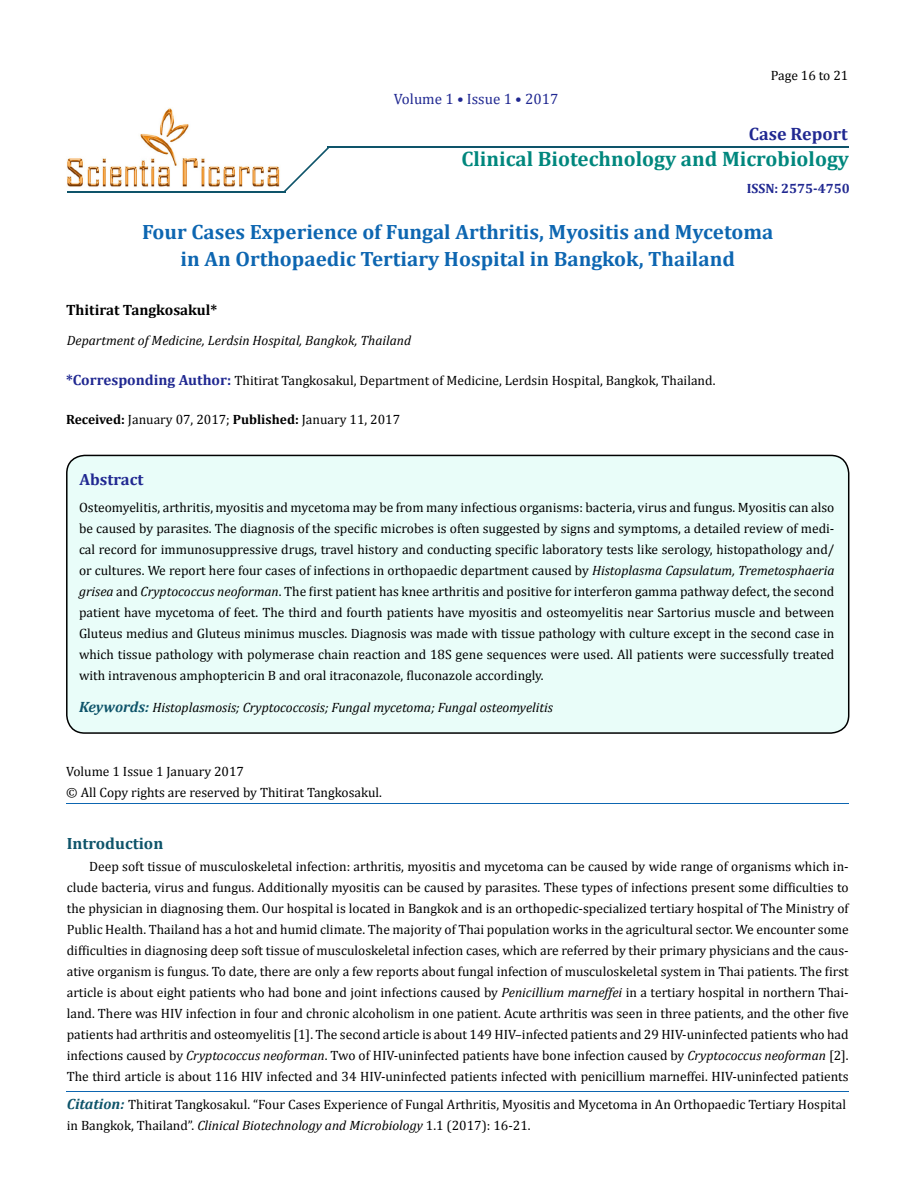
<style>
.page{position:relative;width:917px;height:1190px;background:#fff}
.page>*{position:absolute;margin:0;border:0;box-sizing:border-box;transform-origin:0 0}
.t1{font:700 21px "Cambria";color:#00877d}
.t2{font:700 20.85px/27px "Cambria";color:#0d66b1;text-align:center}
.t3{font:700 18px "Cambria";color:#202891}
.t4{font:700 16.35px "Cambria";color:#0e546a}
.t5{font:700 16.35px "Cambria";color:#202891}
.t6{font:700 15px "Cambria";color:#000}
.t7{font:15px "Cambria";color:#202891}
.t8{font:13.5px/21px "Cambria";color:#000;text-align:justify}
.t9{font:italic 13.5px "Cambria";color:#000}
.t10{font:700 13.5px "Cambria";color:#202891}
.s1{font-weight:700;font-size:14.85px;color:#202891}
.s2{font-weight:700}
.s3{font-style:italic}
.s4{font-weight:700;font-size:15px;color:#0e546a}
.s5{font-weight:700;font-style:italic;font-size:14.85px;color:#0e546a}
</style>
<div class="page">
<div style="left:67px;top:455px;width:781px;height:278px;background:#e9fdf9;border-radius:18px"></div>
<div style="left:66px;top:454px;width:783px;height:279px;border:2px solid #000;border-radius:18px"></div>
<hr style="left:327px;top:146px;width:521px;height:2px;background:#0e546a">
<hr style="left:67px;top:191px;width:218px;height:2px;background:#0e546a">
<svg style="left:284px;top:148px;width:45px;height:45px"></svg>
<hr style="left:67px;top:1091px;width:781px;height:1px;background:#0d66b1">
<img style="left:67px;top:108px;width:213px;height:79px">
<hr style="left:66px;top:803px;width:782px;height:1px;background:#0d66b1">
<p class="t7" style="left:394px;top:90px;width:166px">Volume 1 • Issue 1 • 2017</p>
<p class="t8" style="left:770px;top:64px;width:79px">Page 16 to 21</p>
<h3 class="t3" style="left:748px;top:123px;width:100px">Case Report</h3>
<h1 class="t1" style="left:461px;top:146px;width:389px">Clinical Biotechnology and Microbiology</h1>
<p class="t10" style="left:746px;top:180px;width:104px">ISSN: 2575-4750</p>
<h2 class="t2" style="left:142px;top:218px;width:632px">Four Cases Experience of Fungal Arthritis, Myositis and Mycetoma in An Orthopaedic Tertiary Hospital in Bangkok, Thailand</h2>
<p class="t6" style="left:66px;top:300px;width:153px">Thitirat Tangkosakul*</p>
<p class="t9" style="left:67px;top:332px;width:346px">Department of Medicine, Lerdsin Hospital, Bangkok, Thailand</p>
<p class="t8" style="left:66px;top:369px;width:651px"><span class="s1">*Corresponding Author:</span> Thitirat Tangkosakul, Department of Medicine, Lerdsin Hospital, Bangkok, Thailand.</p>
<p class="t8" style="left:66px;top:409px;width:335px"><span class="s2">Received:</span> January 07, 2017; <span class="s2">Published:</span> January 11, 2017</p>
<p class="t5" style="left:80px;top:469px;width:65px">Abstract</p>
<p class="t8" style="left:79px;top:496px;width:757px">Osteomyelitis, arthritis, myositis and mycetoma may be from many infectious organisms: bacteria, virus and fungus. Myositis can also be caused by parasites. The diagnosis of the specific microbes is often suggested by signs and symptoms, a detailed review of medi&shy;cal record for immunosuppressive drugs, travel history and conducting specific laboratory tests like serology, histopathology and/ or cultures. We report here four cases of infections in orthopaedic department caused by <span class="s3">Histoplasma Capsulatum, Tremetosphaeria grisea</span> and <span class="s3">Cryptococcus neoforman</span>. The first patient has knee arthritis and positive for interferon gamma pathway defect, the second patient have mycetoma of feet. The third and fourth patients have myositis and osteomyelitis near Sartorius muscle and between Gluteus medius and Gluteus minimus muscles. Diagnosis was made with tissue pathology with culture except in the second case in which tissue pathology with polymerase chain reaction and 18S gene sequences were used. All patients were successfully treated with intravenous amphoptericin B and oral itraconazole, fluconazole accordingly.</p>
<p class="t9" style="left:79px;top:699px;width:475px"><span class="s4">Keywords:</span> Histoplasmosis; Cryptococcosis; Fungal mycetoma; Fungal osteomyelitis</p>
<p class="t8" style="left:66px;top:761px;width:317px">Volume 1 Issue 1 January 2017<br>© All Copy rights are reserved by Thitirat Tangkosakul.</p>
<p class="t4" style="left:67px;top:833px;width:98px">Introduction</p>
<p class="t8" style="left:67px;top:855px;width:783px;text-indent:23px">Deep soft tissue of musculoskeletal infection: arthritis, myositis and mycetoma can be caused by wide range of organisms which in&shy;clude bacteria, virus and fungus. Additionally myositis can be caused by parasites. These types of infections present some difficulties to the physician in diagnosing them. Our hospital is located in Bangkok and is an orthopedic-specialized tertiary hospital of The Ministry of Public Health. Thailand has a hot and humid climate. The majority of Thai population works in the agricultural sector. We encounter some difficulties in diagnosing deep soft tissue of musculoskeletal infection cases, which are referred by their primary physicians and the caus&shy;ative organism is fungus. To date, there are only a few reports about fungal infection of musculoskeletal system in Thai patients. The first article is about eight patients who had bone and joint infections caused by <span class="s3">Penicillium marneffei</span> in a tertiary hospital in northern Thai&shy;land. There was HIV infection in four and chronic alcoholism in one patient. Acute arthritis was seen in three patients, and the other five patients had arthritis and osteomyelitis [1]. The second article is about 149 HIV–infected patients and 29 HIV-uninfected patients who had infections caused by <span class="s3">Cryptococcus neoforman</span>. Two of HIV-uninfected patients have bone infection caused by <span class="s3">Cryptococcus neoforman</span> [2].<br>The third article is about 116 HIV infected and 34 HIV-uninfected patients infected with penicillium marneffei. HIV-uninfected patients</p>
<p class="t8" style="left:67px;top:1093px;width:780px"><span class="s5">Citation:</span> Thitirat Tangkosakul. “Four Cases Experience of Fungal Arthritis, Myositis and Mycetoma in An Orthopaedic Tertiary Hospital in Bangkok, Thailand”. <span class="s3">Clinical Biotechnology and Microbiology</span> 1.1 (2017): 16-21.</p>
</div>
